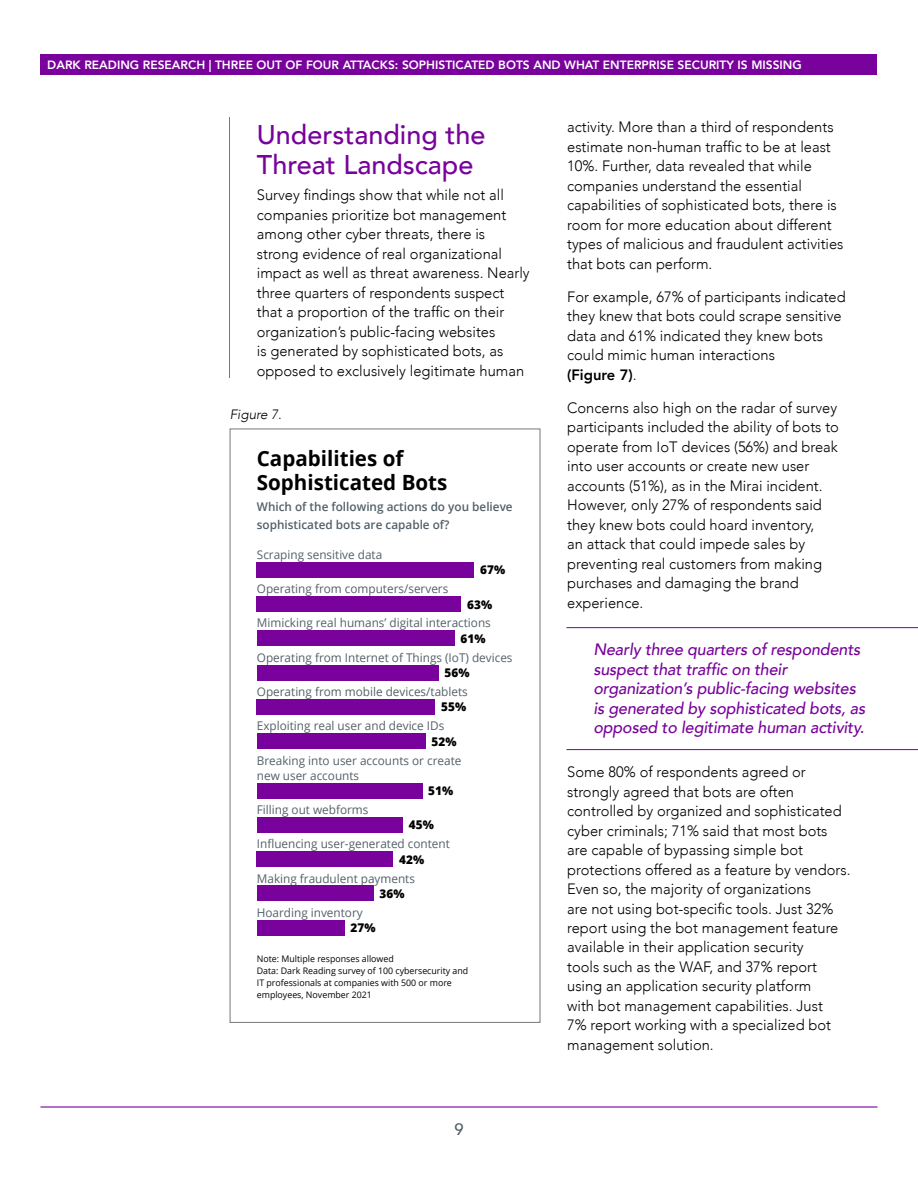
<style>
.page{position:relative;width:918px;height:1188px;background:#fff}
.page>*{position:absolute;margin:0;border:0;box-sizing:border-box;transform-origin:0 0}
.t1{font:500 27px/30px "Avenir";color:#78029b}
.t2{font:700 21px/24px "Open Sans";color:#000}
.t3{font:italic 500 16.5px/19.5px "Avenir";letter-spacing:-.01em;color:#78029b}
.t4{font:500 16.5px "Avenir";color:#536069}
.t5{font:300 15px/19.5px "Avenir";color:#000}
.t6{font:italic 300 13.5px "Avenir";letter-spacing:-.005em;color:#000}
.t7{font:12px/15px "Open Sans";color:#536069}
.t8{font:800 12px "Avenir";color:#fff}
.t9{font:600 12px/18px "Open Sans";color:#536069}
.t10{font:800 12px "Open Sans";letter-spacing:.01em;color:#000}
.t11{font:9px/12px "Open Sans";color:#000}
.s1{font-weight:800}
</style>
<div class="page">
<div style="left:40px;top:54px;width:838px;height:20px;background:#78029b"></div>
<hr style="left:40px;top:1106px;width:838px;height:2px;background:#78029b">
<hr style="left:229px;top:117px;width:1px;height:261px;background:#757779">
<div style="left:257px;top:562px;width:217px;height:15px;background:#78029b"></div>
<div style="left:257px;top:699px;width:178px;height:15px;background:#78029b"></div>
<div style="left:257px;top:852px;width:136px;height:15px;background:#78029b"></div>
<div style="left:257px;top:631px;width:198px;height:15px;background:#78029b"></div>
<div style="left:257px;top:783px;width:165px;height:15px;background:#78029b"></div>
<div style="left:257px;top:920px;width:87px;height:15px;background:#78029b"></div>
<div style="left:257px;top:597px;width:204px;height:15px;background:#78029b"></div>
<div style="left:257px;top:734px;width:168px;height:15px;background:#78029b"></div>
<div style="left:257px;top:886px;width:117px;height:15px;background:#78029b"></div>
<div style="left:257px;top:665px;width:181px;height:15px;background:#78029b"></div>
<div style="left:257px;top:817px;width:146px;height:15px;background:#78029b"></div>
<hr style="left:566px;top:627px;width:352px;height:1px;background:#78029b">
<hr style="left:566px;top:749px;width:352px;height:1px;background:#78029b">
<p class="t8" style="left:47px;top:55px;width:756px">DARK READING RESEARCH | THREE OUT OF FOUR ATTACKS: SOPHISTICATED BOTS AND WHAT ENTERPRISE SECURITY IS MISSING</p>
<h1 class="t1" style="left:257px;top:118px;width:230px">Understanding the<br>Threat Landscape</h1>
<p class="t5" style="left:257px;top:185px;width:274px">Survey findings show that while not all companies prioritize bot management among other cyber threats, there is strong evidence of real organizational impact as well as threat awareness. Nearly three quarters of respondents suspect that a proportion of the traffic on their organization’s public-facing websites<br>is generated by sophisticated bots, as opposed to exclusively legitimate human</p>
<p class="t6" style="left:230px;top:406px;width:53px">Figure 7.</p>
<h2 class="t2" style="left:257px;top:446px;width:192px">Capabilities of<br>Sophisticated Bots</h2>
<p class="t9" style="left:257px;top:498px;width:257px">Which of the following actions do you believe sophisticated bots are capable of?</p>
<p class="t7" style="left:257px;top:547px;width:127px">Scraping sensitive data</p>
<p class="t7" style="left:257px;top:581px;width:193px">Operating from computers/servers</p>
<p class="t10" style="left:480px;top:561px;width:27px">67%</p>
<p class="t10" style="left:467px;top:595px;width:27px">63%</p>
<p class="t7" style="left:257px;top:615px;width:236px">Mimicking real humans’ digital interactions</p>
<p class="t10" style="left:461px;top:629px;width:27px">61%</p>
<p class="t7" style="left:257px;top:650px;width:257px">Operating from Internet of Things (IoT) devices</p>
<p class="t10" style="left:444px;top:664px;width:27px">56%</p>
<p class="t7" style="left:257px;top:684px;width:212px">Operating from mobile devices/tablets</p>
<p class="t10" style="left:441px;top:698px;width:27px">55%</p>
<p class="t7" style="left:257px;top:718px;width:189px">Exploiting real user and device IDs</p>
<p class="t10" style="left:431px;top:732px;width:27px">52%</p>
<p class="t7" style="left:257px;top:753px;width:206px">Breaking into user accounts or create new user accounts</p>
<p class="t10" style="left:428px;top:782px;width:27px">51%</p>
<p class="t7" style="left:257px;top:802px;width:113px">Filling out webforms</p>
<p class="t10" style="left:409px;top:816px;width:27px">45%</p>
<p class="t7" style="left:257px;top:836px;width:195px">Influencing user-generated content</p>
<p class="t10" style="left:399px;top:850px;width:27px">42%</p>
<p class="t7" style="left:257px;top:870px;width:160px">Making fraudulent payments</p>
<p class="t10" style="left:380px;top:884px;width:27px">36%</p>
<p class="t7" style="left:257px;top:905px;width:107px">Hoarding inventory</p>
<p class="t10" style="left:350px;top:919px;width:27px">27%</p>
<p class="t11" style="left:257px;top:953px;width:213px">Note: Multiple responses allowed<br>Data: Dark Reading survey of 100 cybersecurity and IT professionals at companies with 500 or more employees, November 2021</p>
<p class="t4" style="left:454px;top:1115px;width:11px">9</p>
<p class="t5" style="left:567px;top:117px;width:278px">activity. More than a third of respondents estimate non-human traffic to be at least 10%. Further, data revealed that while companies understand the essential capabilities of sophisticated bots, there is room for more education about different types of malicious and fraudulent activities that bots can perform.</p>
<p class="t5" style="left:567px;top:287px;width:280px">For example, 67% of participants indicated they knew that bots could scrape sensitive data and 61% indicated they knew bots could mimic human interactions<br><span class="s1">(Figure 7)</span>.</p>
<p class="t5" style="left:567px;top:398px;width:273px">Concerns also high on the radar of survey participants included the ability of bots to operate from IoT devices (56%) and break into user accounts or create new user accounts (51%), as in the Mirai incident.<br>However, only 27% of respondents said they knew bots could hoard inventory,<br>an attack that could impede sales by preventing real customers from making purchases and damaging the brand experience.</p>
<p class="t3" style="left:593px;top:640px;width:273px">Nearly three quarters of respondents suspect that traffic on their organization’s public-facing websites is generated by sophisticated bots, as opposed to legitimate human activity.</p>
<p class="t5" style="left:567px;top:762px;width:285px">Some 80% of respondents agreed or strongly agreed that bots are often controlled by organized and sophisticated cyber criminals; 71% said that most bots are capable of bypassing simple bot protections offered as a feature by vendors.<br>Even so, the majority of organizations<br>are not using bot-specific tools. Just 32% report using the bot management feature available in their application security<br>tools such as the WAF, and 37% report using an application security platform<br>with bot management capabilities. Just<br>7% report working with a specialized bot management solution.</p>
</div>
